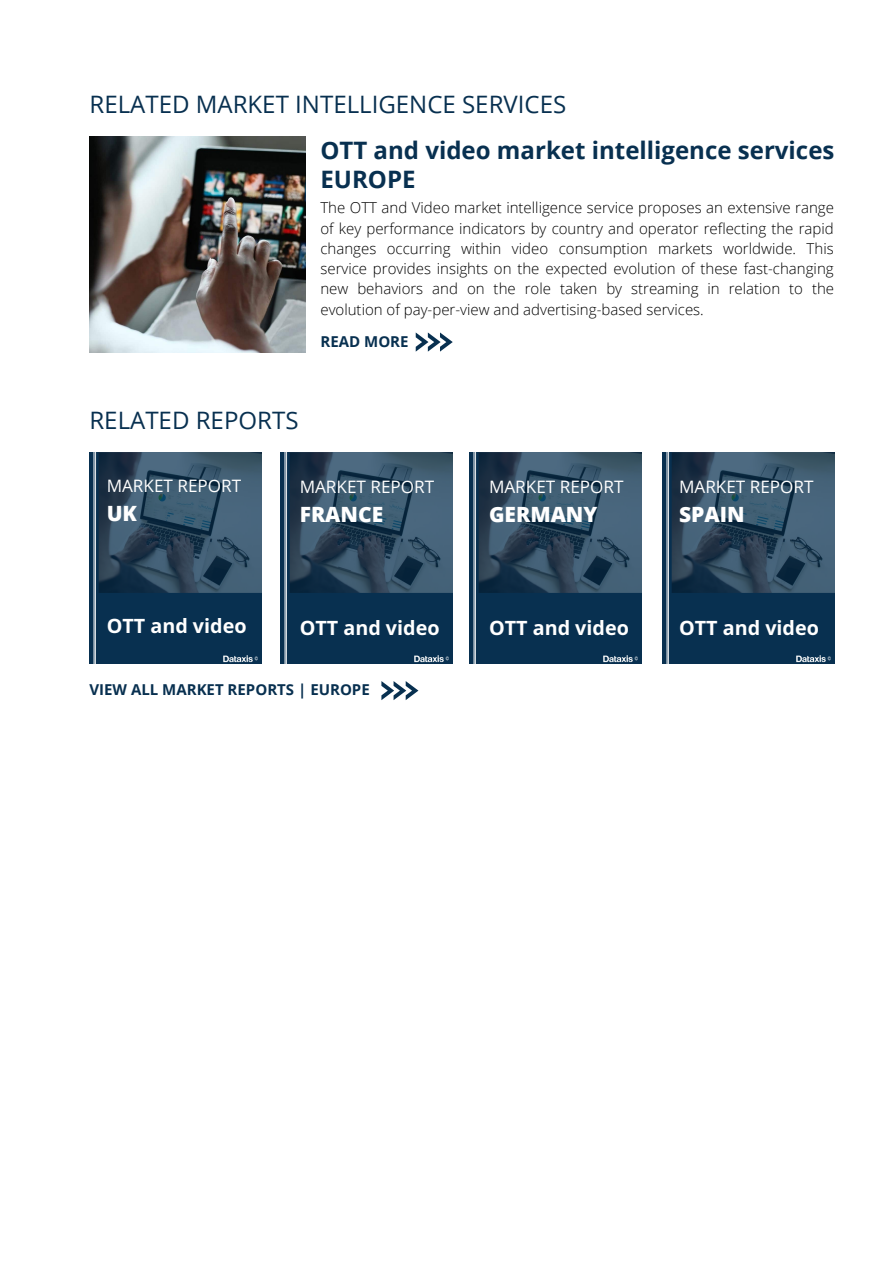
<style>
.page{position:relative;width:894px;height:1264px;background:#fff}
.page>*{position:absolute;margin:0;border:0;box-sizing:border-box;transform-origin:0 0}
.t1{font:24px "Open Sans";color:#083050}
.t2{font:700 24px "Open Sans";color:#083050}
.t3{font:800 21px "Open Sans";color:#fff}
.t4{font:700 19.8px "Open Sans Hebrew";color:#fff}
.t5{font:17.1px "Open Sans";color:#fff}
.t6{font:300 15px/20.2px "Open Sans";color:#000;text-align:justify}
.t7{font:700 15px "Open Sans";color:#083050}
</style>
<div class="page">
<svg style="left:415px;top:332px;width:37px;height:19px"></svg>
<img style="left:89px;top:137px;width:217px;height:215px">
<img style="left:89px;top:452px;width:173px;height:211px">
<img style="left:280px;top:452px;width:172px;height:211px">
<img style="left:469px;top:452px;width:172px;height:211px">
<img style="left:662px;top:452px;width:172px;height:211px">
<svg style="left:381px;top:681px;width:37px;height:19px"></svg>
<p class="t1" style="left:89px;top:87px;width:478px">RELATED MARKET INTELLIGENCE SERVICES</p>
<p class="t2" style="left:320px;top:133px;width:515px">OTT and video market intelligence services</p>
<p class="t2" style="left:320px;top:162px;width:97px">EUROPE</p>
<p class="t6" style="left:320px;top:197px;width:515px">The OTT and Video market intelligence service proposes an extensive range of key performance indicators by country and operator reflecting the rapid changes occurring within video consumption markets worldwide. This service provides insights on the expected evolution of these fast-changing new behaviors and on the role taken by streaming in relation to the evolution of pay-per-view and advertising-based services.</p>
<p class="t7" style="left:320px;top:331px;width:90px">READ MORE</p>
<p class="t1" style="left:89px;top:404px;width:210px">RELATED REPORTS</p>
<p class="t5" style="left:107px;top:473px;width:136px">MARKET REPORT</p>
<p class="t3" style="left:107px;top:498px;width:32px">UK</p>
<p class="t4" style="left:107px;top:612px;width:141px">OTT and video</p>
<p class="t5" style="left:299px;top:475px;width:136px">MARKET REPORT</p>
<p class="t3" style="left:299px;top:499px;width:85px">FRANCE</p>
<p class="t4" style="left:299px;top:613px;width:141px">OTT and video</p>
<p class="t7" style="left:89px;top:679px;width:282px">VIEW ALL MARKET REPORTS | EUROPE</p>
<p class="t5" style="left:489px;top:475px;width:136px">MARKET REPORT</p>
<p class="t3" style="left:489px;top:499px;width:110px">GERMANY</p>
<p class="t4" style="left:489px;top:613px;width:141px">OTT and video</p>
<p class="t5" style="left:678px;top:475px;width:136px">MARKET REPORT</p>
<p class="t3" style="left:678px;top:499px;width:67px">SPAIN</p>
<p class="t4" style="left:679px;top:613px;width:141px">OTT and video</p>
</div>
